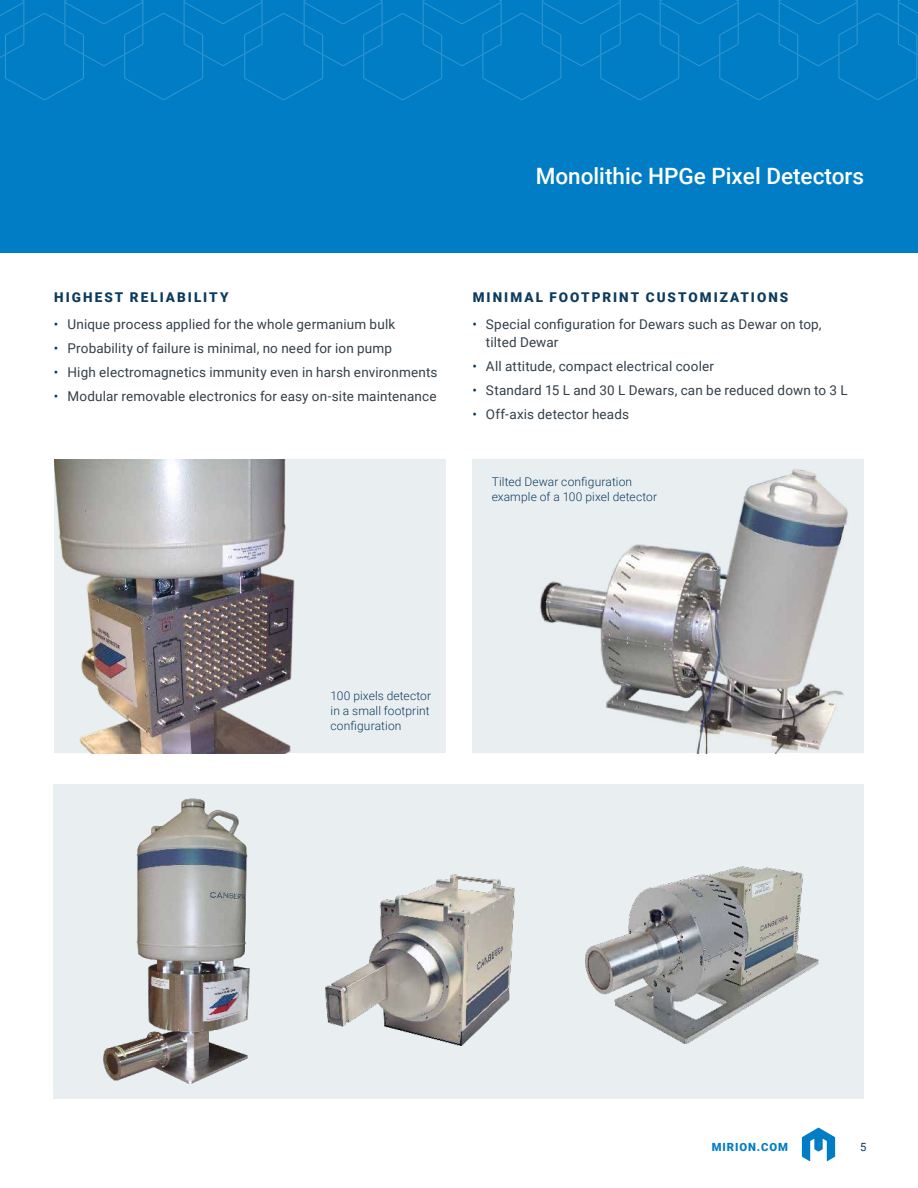
<style>
.page{position:relative;width:918px;height:1188px;background:#fff}
.page>*{position:absolute;margin:0;border:0;box-sizing:border-box;transform-origin:0 0}
.t1{font:500 22.5px "Roboto";color:#fff}
.t2{font:13.5px/18px "Roboto";letter-spacing:.01em;color:#333f49}
.t3{font:900 13.5px "Roboto";letter-spacing:.15em;color:#0c3b5d}
.t4{font:300 12px/15px "Roboto";letter-spacing:.01em;color:#0c3b5d;text-align:justify}
.t5{font:900 11.25px "Roboto";letter-spacing:.085em;color:#007dc5}
.t6{font:11.25px "Roboto";color:#0c3b5d}
.s1{color:#0c3b5d}
</style>
<div class="page">
<svg style="left:802px;top:1128px;width:33px;height:33px"></svg>
<div style="left:54px;top:460px;width:392px;height:293px;background:#e9eff1"></div>
<img style="left:54px;top:460px;width:240px;height:293px">
<div style="left:53px;top:784px;width:811px;height:314px;background:#e9eff1"></div>
<img style="left:103px;top:798px;width:147px;height:286px">
<img style="left:326px;top:875px;width:189px;height:170px">
<div style="left:0;top:0;width:918px;height:252px;background:#007dc5"></div>
<svg style="left:0;top:0;width:918px;height:100px"></svg>
<img style="left:585px;top:867px;width:234px;height:177px">
<div style="left:472px;top:460px;width:392px;height:293px;background:#e9eff1"></div>
<img style="left:539px;top:469px;width:309px;height:284px">
<h1 class="t1" style="left:536px;top:160px;width:330px">Monolithic HPGe Pixel Detectors</h1>
<p class="t3" style="left:54px;top:288px;width:176px">HIGHEST RELIABILITY</p>
<p class="t2" style="left:54px;top:315px;width:343px"><span class="s1">•</span> Unique process applied for the whole germanium bulk</p>
<p class="t2" style="left:54px;top:339px;width:340px"><span class="s1">•</span> Probability of failure is minimal, no need for ion pump</p>
<p class="t2" style="left:54px;top:363px;width:385px"><span class="s1">•</span> High electromagnetics immunity even in harsh environments</p>
<p class="t2" style="left:54px;top:387px;width:384px"><span class="s1">•</span> Modular removable electronics for easy on-site maintenance</p>
<p class="t3" style="left:473px;top:288px;width:317px">MINIMAL FOOTPRINT CUSTOMIZATIONS</p>
<p class="t2" style="left:486px;top:315px;width:337px;text-indent:-14px"><span class="s1">•</span> Special configuration for Dewars such as Dewar on top, tilted Dewar</p>
<p class="t2" style="left:472px;top:357px;width:243px"><span class="s1">•</span> All attitude, compact electrical cooler</p>
<p class="t2" style="left:472px;top:381px;width:377px"><span class="s1">•</span> Standard 15 L and 30 L Dewars, can be reduced down to 3 L</p>
<p class="t2" style="left:472px;top:405px;width:158px"><span class="s1">•</span> Off-axis detector heads</p>
<p class="t4" style="left:492px;top:474px;width:167px">Tilted Dewar configuration example of a 100 pixel detector</p>
<p class="t4" style="left:331px;top:687px;width:102px">100 pixels detector in a small footprint configuration</p>
<p class="t5" style="left:712px;top:1139px;width:78px">MIRION.COM</p>
<p class="t6" style="left:860px;top:1139px;width:8px">5</p>
</div>
